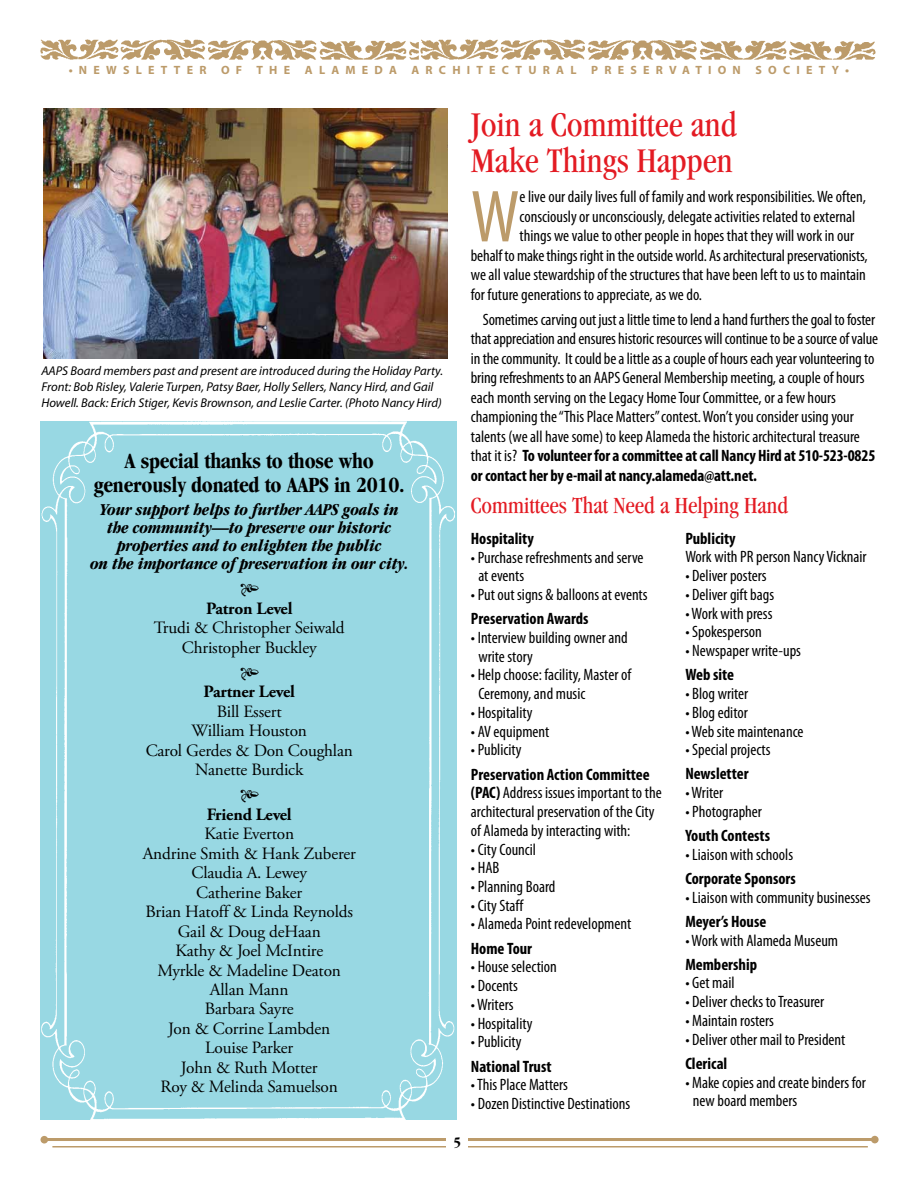
<style>
.page{position:relative;width:918px;height:1188px;background:#fff}
.page>*{position:absolute;margin:0;border:0;box-sizing:border-box;transform-origin:0 0}
.t1{font:condensed 74.4px "Myriad Pro";color:#bc9b6a}
.t2{font:condensed 36px/36px "Garamond";color:#e31b23}
.t3{font:condensed 24px "Garamond";color:#e31b23}
.t4{font:700 condensed 22.5px/24px "Garamond";letter-spacing:-.01em;color:#000;text-align:center}
.t5{font:17.25px/19.5px "Adobe Garamond Pro";letter-spacing:-.01em;color:#000;text-align:center}
.t6{font:italic 700 condensed 17.25px/18px "Garamond";letter-spacing:-.01em;color:#000;text-align:center}
.t7{font:700 17.25px "Adobe Garamond Pro";letter-spacing:-.01em;color:#000}
.t8{font:condensed 16.5px/19.5px "Myriad Pro";color:#000}
.t9{font:700 condensed 16.5px "Myriad Pro";color:#000}
.t10{font:700 condensed 15px "Garamond";color:#000}
.t11{font:italic 12.75px/15.8px "Myriad Pro";color:#000}
.t12{font:700 12px "Myriad Pro";letter-spacing:.52em;color:#bc9b6a}
.s1{font-weight:700}
</style>
<div class="page">
<img style="left:40px;top:40px;width:836px;height:20px">
<div style="left:41px;top:422px;width:413px;height:698px;background:#98d8e3"></div>
<img style="left:44px;top:108px;width:404px;height:251px">
<hr style="left:46px;top:1138px;width:828px;height:3px;background:#bc9b6a">
<div style="left:871px;top:1136px;width:8px;height:7px;background:#bc9b6a;border-radius:50%"></div>
<div style="left:40px;top:1136px;width:8px;height:8px;background:#bc9b6a;border-radius:50%"></div>
<hr style="left:52px;top:1146px;width:816px;height:2px;background:#bc9b6a">
<div style="left:447px;top:1126px;width:21px;height:31px;background:#fff"></div>
<svg style="left:241px;top:584px;width:18px;height:13px"></svg>
<svg style="left:241px;top:667px;width:18px;height:13px"></svg>
<svg style="left:241px;top:790px;width:18px;height:12px"></svg>
<p class="t12" style="left:69px;top:62px;width:329px">•NEWSLETTER OF THE ALAMEDA</p>
<p class="t12" style="left:412px;top:62px;width:329px">ARCHITECTURAL PRESERVATION</p>
<p class="t12" style="left:756px;top:62px;width:95px">SOCIETY•</p>
<p class="t11" style="left:41px;top:363px;width:403px">AAPS Board members past and present are introduced during the Holiday Party.<br>Front: Bob Risley, Valerie Turpen, Patsy Baer, Holly Sellers, Nancy Hird, and Gail<br>Howell. Back: Erich Stiger, Kevis Brownson, and Leslie Carter. (Photo Nancy Hird)</p>
<h3 class="t4" style="left:94px;top:449px;width:312px">A special thanks to those who generously donated to AAPS in 2010.</h3>
<p class="t6" style="left:90px;top:501px;width:320px">Your support helps to further AAPS goals in the community—to preserve our historic properties and to enlighten the public<br>on the importance of preservation in our city.</p>
<p class="t7" style="left:206px;top:598px;width:88px">Patron Level</p>
<p class="t5" style="left:154px;top:619px;width:192px">Trudi &amp; Christopher Seiwald<br>Christopher Buckley</p>
<p class="t7" style="left:204px;top:682px;width:93px">Partner Level</p>
<p class="t5" style="left:146px;top:702px;width:209px">Bill Essert<br>William Houston<br>Carol Gerdes &amp; Don Coughlan<br>Nanette Burdick</p>
<p class="t7" style="left:207px;top:804px;width:87px">Friend Level</p>
<p class="t5" style="left:143px;top:824px;width:215px">Katie Everton<br>Andrine Smith &amp; Hank Zuberer<br>Claudia A. Lewey<br>Catherine Baker<br>Brian Hatoff &amp; Linda Reynolds<br>Gail &amp; Doug deHaan<br>Kathy &amp; Joel McIntire<br>Myrkle &amp; Madeline Deaton<br>Allan Mann<br>Barbara Sayre<br>Jon &amp; Corrine Lambden<br>Louise Parker<br>John &amp; Ruth Motter<br>Roy &amp; Melinda Samuelson</p>
<h2 class="t2" style="left:471px;top:106px;width:267px">Join a Committee and<br>Make Things Happen</h2>
<h1 class="t1" style="left:471px;top:172px;width:50px">W</h1>
<p class="t8" style="left:520px;top:187px;width:348px">e live our daily lives full of family and work responsibilities. We often,</p>
<p class="t8" style="left:520px;top:206px;width:337px">consciously or unconsciously, delegate activities related to external</p>
<p class="t8" style="left:520px;top:226px;width:336px">things we value to other people in hopes that they will work in our</p>
<p class="t8" style="left:471px;top:245px;width:398px">behalf to make things right in the outside world. As architectural preservationists,</p>
<p class="t8" style="left:471px;top:265px;width:397px">we all value stewardship of the structures that have been left to us to maintain</p>
<p class="t8" style="left:471px;top:284px;width:233px">for future generations to appreciate, as we do.</p>
<p class="t8" style="left:471px;top:309px;width:409px;text-indent:12px">Sometimes carving out just a little time to lend a hand furthers the goal to foster that appreciation and ensures historic resources will continue to be a source of value in the community. It could be a little as a couple of hours each year volunteering to bring refreshments to an AAPS General Membership meeting, a couple of hours each month serving on the Legacy Home Tour Committee, or a few hours championing the “This Place Matters” contest. Won’t you consider using your talents (we all have some) to keep Alameda the historic architectural treasure that it is? <span class="s1">To volunteer for a committee at call Nancy Hird at 510-523-0825 or contact her by e-mail at nancy.alameda@att.net.</span></p>
<h3 class="t3" style="left:471px;top:492px;width:319px">Committees That Need a Helping Hand</h3>
<p class="t9" style="left:471px;top:528px;width:65px">Hospitality</p>
<p class="t8" style="left:478px;top:548px;width:167px;line-height:18.8px;text-indent:-8px">• Purchase refreshments and serve at events</p>
<p class="t8" style="left:471px;top:585px;width:178px">• Put out signs &amp; balloons at events</p>
<p class="t9" style="left:471px;top:608px;width:119px">Preservation Awards</p>
<p class="t8" style="left:478px;top:628px;width:151px;line-height:18.8px;text-indent:-8px">• Interview building owner and write story</p>
<p class="t8" style="left:478px;top:665px;width:154px;line-height:18.8px;text-indent:-8px">• Help choose: facility, Master of<br>Ceremony, and music</p>
<p class="t8" style="left:471px;top:702px;width:63px">• Hospitality</p>
<p class="t8" style="left:471px;top:721px;width:80px">• AV equipment</p>
<p class="t8" style="left:471px;top:740px;width:52px">• Publicity</p>
<p class="t8" style="left:471px;top:765px;width:192px;line-height:18.8px"><span class="s1">Preservation Action Committee (PAC)</span> Address issues important to the architectural preservation of the City of Alameda by interacting with:</p>
<p class="t8" style="left:471px;top:839px;width:67px">• City Council</p>
<p class="t8" style="left:471px;top:858px;width:30px">• HAB</p>
<p class="t8" style="left:471px;top:877px;width:86px">• Planning Board</p>
<p class="t8" style="left:471px;top:895px;width:54px">• City Staff</p>
<p class="t8" style="left:471px;top:914px;width:162px">• Alameda Point redevelopment</p>
<p class="t9" style="left:471px;top:938px;width:63px">Home Tour</p>
<p class="t8" style="left:471px;top:957px;width:88px">• House selection</p>
<p class="t8" style="left:471px;top:976px;width:49px">• Docents</p>
<p class="t8" style="left:471px;top:994px;width:44px">• Writers</p>
<p class="t8" style="left:471px;top:1013px;width:63px">• Hospitality</p>
<p class="t8" style="left:471px;top:1032px;width:52px">• Publicity</p>
<p class="t9" style="left:471px;top:1056px;width:82px">National Trust</p>
<p class="t8" style="left:471px;top:1075px;width:99px">• This Place Matters</p>
<p class="t8" style="left:471px;top:1094px;width:161px">• Dozen Distinctive Destinations</p>
<p class="t9" style="left:685px;top:528px;width:52px">Publicity</p>
<p class="t8" style="left:685px;top:547px;width:183px">Work with PR person Nancy Vicknair</p>
<p class="t8" style="left:685px;top:566px;width:83px">• Deliver posters</p>
<p class="t8" style="left:685px;top:584px;width:90px">• Deliver gift bags</p>
<p class="t8" style="left:685px;top:603px;width:89px">• Work with press</p>
<p class="t8" style="left:685px;top:622px;width:78px">• Spokesperson</p>
<p class="t8" style="left:685px;top:641px;width:117px">• Newspaper write-ups</p>
<p class="t9" style="left:685px;top:664px;width:50px">Web site</p>
<p class="t8" style="left:685px;top:684px;width:65px">• Blog writer</p>
<p class="t8" style="left:685px;top:702px;width:64px">• Blog editor</p>
<p class="t8" style="left:685px;top:721px;width:120px">• Web site maintenance</p>
<p class="t8" style="left:685px;top:740px;width:87px">• Special projects</p>
<p class="t9" style="left:685px;top:764px;width:65px">Newsletter</p>
<p class="t8" style="left:685px;top:783px;width:39px">• Writer</p>
<p class="t8" style="left:685px;top:801px;width:78px">• Photographer</p>
<p class="t9" style="left:685px;top:825px;width:86px">Youth Contests</p>
<p class="t8" style="left:685px;top:844px;width:109px">• Liaison with schools</p>
<p class="t9" style="left:685px;top:868px;width:112px">Corporate Sponsors</p>
<p class="t8" style="left:685px;top:887px;width:187px">• Liaison with community businesses</p>
<p class="t9" style="left:685px;top:911px;width:83px">Meyer’s House</p>
<p class="t8" style="left:685px;top:930px;width:154px">• Work with Alameda Museum</p>
<p class="t9" style="left:685px;top:954px;width:73px">Membership</p>
<p class="t8" style="left:685px;top:973px;width:51px">• Get mail</p>
<p class="t8" style="left:685px;top:992px;width:140px">• Deliver checks to Treasurer</p>
<p class="t8" style="left:685px;top:1011px;width:90px">• Maintain rosters</p>
<p class="t8" style="left:685px;top:1029px;width:162px">• Deliver other mail to President</p>
<p class="t9" style="left:685px;top:1053px;width:44px">Clerical</p>
<p class="t8" style="left:693px;top:1073px;width:175px;line-height:18.8px;text-indent:-8px">• Make copies and create binders for new board members</p>
<p class="t10" style="left:454px;top:1134px;width:9px">5</p>
</div>
